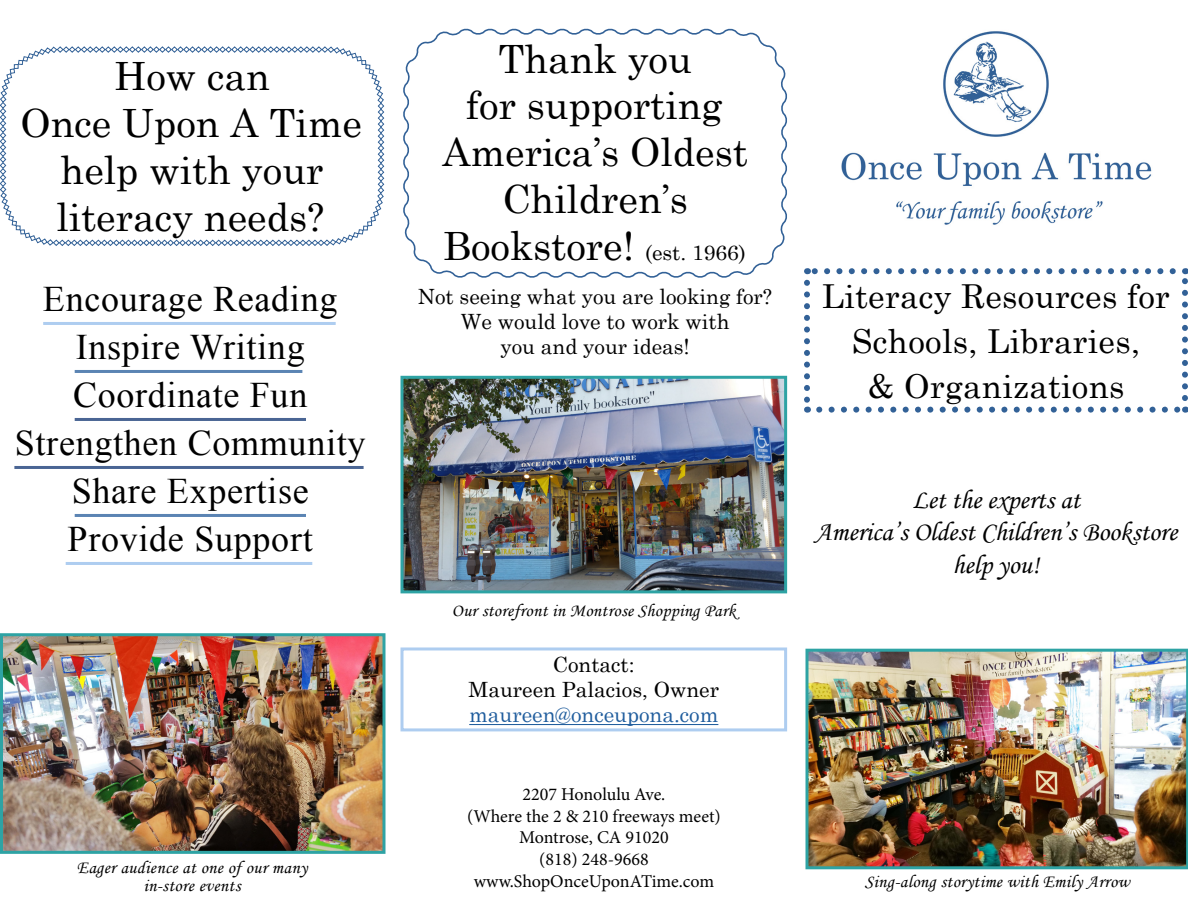
<style>
.page{position:relative;width:1188px;height:918px;background:#fff}
.page>*{position:absolute;margin:0;border:0;box-sizing:border-box;transform-origin:0 0}
.t1{font:39px/46.8px "Century Schoolbook";color:#000;text-align:center}
.t2{font:36px/48px "Times New Roman";letter-spacing:.02em;color:#000;text-align:center}
.t3{font:33px/45px "Century Schoolbook";letter-spacing:.01em;color:#000;text-align:center}
.t4{font:27px/32.4px "Monotype Corsiva";color:#000;text-align:center}
.t5{font:21px/25.2px "Century Schoolbook";color:#000;text-align:center}
.t6{font:21px "Century Schoolbook";color:#215e9e}
.t7{font:18px/18px "Monotype Corsiva";letter-spacing:.02em;color:#000;text-align:center}
.t8{font:18px/21.6px "Minion Pro";color:#000;text-align:center}
.s1{font-size:21px}
</style>
<div class="page">
<img style="left:841px;top:31px;width:311px;height:194px">
<hr style="left:469px;top:724px;width:249px;height:1px;background:#215e9e">
<div style="left:400px;top:647px;width:387px;height:84px;border:3px solid #aecdf0"></div>
<svg style="left:819px;top:407px;width:360px;height:6px"></svg>
<svg style="left:804px;top:283px;width:6px;height:130px"></svg>
<svg style="left:1182px;top:268px;width:6px;height:130px"></svg>
<svg style="left:807px;top:268px;width:366px;height:6px"></svg>
<img style="left:404px;top:380px;width:379px;height:209px">
<div style="left:400px;top:376px;width:387px;height:217px;border:3px solid #2ea3a4"></div>
<svg style="left:0;top:46px;width:384px;height:200px"></svg>
<hr style="left:43px;top:322px;width:293px;height:3px;background:#aecdf0">
<hr style="left:75px;top:370px;width:227px;height:3px;background:#5b84b3">
<hr style="left:75px;top:418px;width:231px;height:3px;background:#4a6594">
<hr style="left:14px;top:466px;width:350px;height:3px;background:#4a6594">
<hr style="left:75px;top:514px;width:231px;height:3px;background:#5b84b3">
<hr style="left:66px;top:562px;width:246px;height:3px;background:#aecdf0">
<img style="left:4px;top:637px;width:378px;height:213px">
<div style="left:0;top:633px;width:386px;height:221px;border:3px solid #2ea3a4"></div>
<img style="left:806px;top:649px;width:382px;height:220px">
<svg style="left:403px;top:28px;width:384px;height:250px"></svg>
<p class="t1" style="left:20px;top:52px;width:343px">How can<br>Once Upon A Time help with your literacy needs?</p>
<p class="t2" style="left:15px;top:274px;width:352px">Encourage Reading<br>Inspire Writing<br>Coordinate Fun<br>Strengthen Community<br>Share Expertise<br>Provide Support</p>
<p class="t7" style="left:77px;top:859px;width:232px">Eager audience at one of our many in-store events</p>
<p class="t1" style="left:442px;top:34px;width:307px">Thank you<br>for supporting<br>America’s Oldest<br>Children’s<br>Bookstore! <span class="s1">(est. 1966)</span></p>
<p class="t5" style="left:418px;top:283px;width:356px">Not seeing what you are looking for?<br>We would love to work with<br>you and your ideas!</p>
<p class="t7" style="left:452px;top:601px;width:286px">Our storefront in Montrose Shopping Park</p>
<p class="t5" style="left:469px;top:651px;width:252px">Contact:<br>Maureen Palacios, Owner</p>
<p class="t6" style="left:469px;top:702px;width:251px">maureen@onceupona.com</p>
<p class="t8" style="left:467px;top:784px;width:255px">2207 Honolulu Ave.<br>(Where the 2 &amp; 210 freeways meet)<br>Montrose, CA 91020<br>(818) 248-9668 www.ShopOnceUponATime.com</p>
<p class="t3" style="left:822px;top:272px;width:349px">Literacy Resources for<br>Schools, Libraries,<br>&amp; Organizations</p>
<p class="t4" style="left:815px;top:483px;width:364px">Let the experts at<br>America’s Oldest Children’s Bookstore help you!</p>
<p class="t7" style="left:865px;top:872px;width:266px">Sing-along storytime with Emily Arrow</p>
</div>
